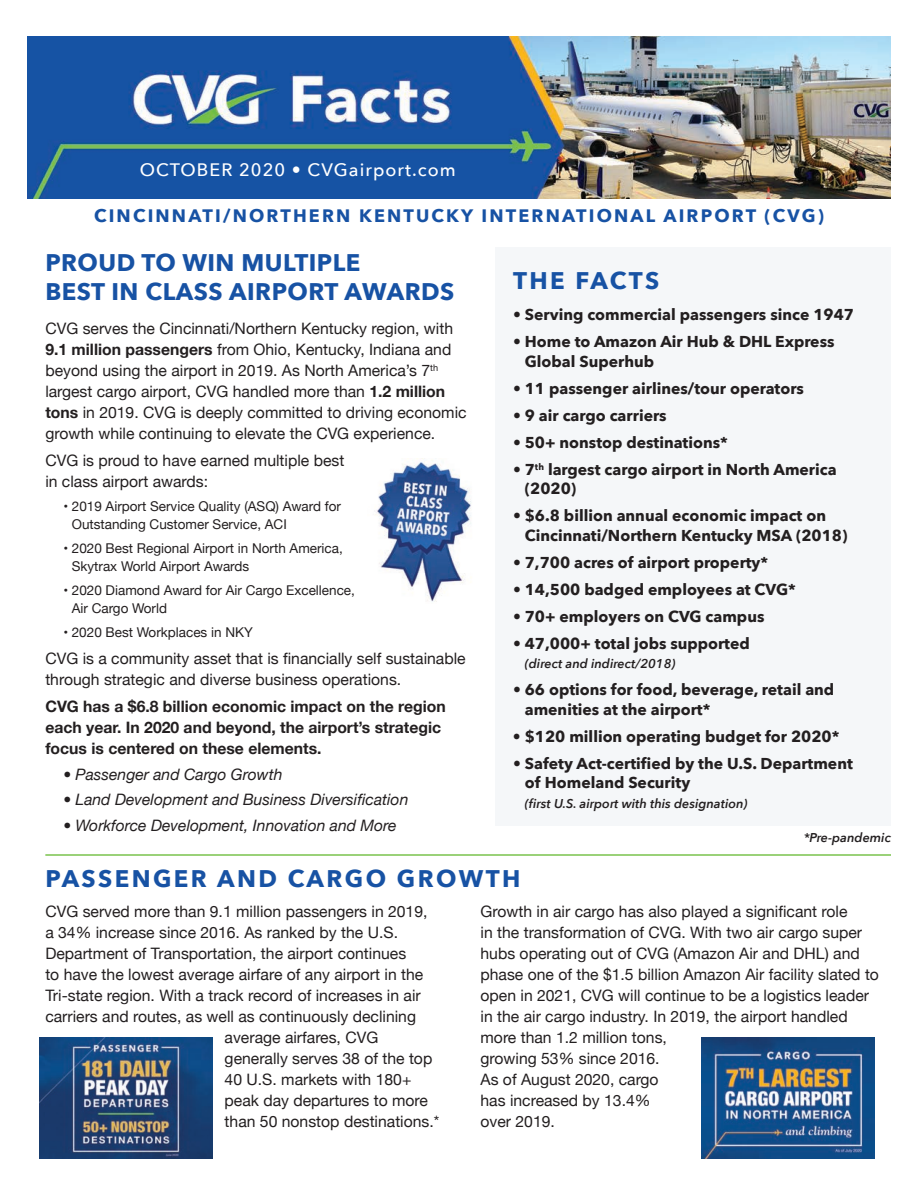
<style>
.page{position:relative;width:918px;height:1188px;background:#fff}
.page>*{position:absolute;margin:0;border:0;box-sizing:border-box;transform-origin:0 0}
.Headline{font:700 24px/28.5px "Avenir Next";letter-spacing:.02em;color:#1752a4}
.Headline-2{font:700 24px "Avenir Next";letter-spacing:.1em;color:#1752a4}
.Headline-3{font:700 24px "Avenir Next";letter-spacing:.095em;color:#1752a4}
.Headline-4{font:700 18px "Avenir Next";letter-spacing:.12em;color:#1752a4}
.t1{font:500 18px "Avenir Next";letter-spacing:.06em;color:#fff}
.Itals{font:15.75px/21px "Helvetica Neue";color:#231f20}
.Body_Sans{font:700 15.75px/19.5px "Avenir Next";color:#231f20}
.Body_Sans-2{font:15.75px/21px "Helvetica Neue";color:#231f20}
.Body_Sans-3{font:700 15.75px/21px "Helvetica Neue";color:#231f20}
.Itals-2{font:italic 15.75px "Helvetica Neue";color:#231f20}
.Body_Sans-4{font:13.5px/18px "Helvetica Neue";color:#231f20}
.Body_Sans-5{font:italic 600 12.75px "Avenir Next";color:#231f20}
.s1{font-weight:700}
</style>
<div class="page">
<img style="left:375px;top:458px;width:96px;height:144px">
<img style="left:27px;top:37px;width:864px;height:162px">
<div style="left:495px;top:247px;width:396px;height:579px;background:#f5f7f9"></div>
<img style="left:39px;top:1037px;width:173px;height:122px">
<img style="left:702px;top:1037px;width:172px;height:122px">
<hr style="left:45px;top:854px;width:846px;height:2px;background:#7ac24d">
<p class="t1" style="left:140px;top:155px;width:318px">OCTOBER 2020 • CVGairport.com</p>
<p class="Headline-4" style="left:94px;top:200px;width:731px">CINCINNATI/NORTHERN KENTUCKY INTERNATIONAL AIRPORT (CVG)</p>
<p class="Headline" style="left:45px;top:248px;width:411px">PROUD TO WIN MULTIPLE<br>BEST IN CLASS AIRPORT AWARDS</p>
<p class="Body_Sans-2" style="left:45px;top:319px;width:423px">CVG serves the Cincinnati/Northern Kentucky region, with <span class="s1">9.1 million passengers</span> from Ohio, Kentucky, Indiana and beyond using the airport in 2019. As North America’s 7<sup>th </sup>largest cargo airport, CVG handled more than <span class="s1">1.2 million tons</span> in 2019. CVG is deeply committed to driving economic growth while continuing to elevate the CVG experience.</p>
<p class="Body_Sans-2" style="left:45px;top:451px;width:301px">CVG is proud to have earned multiple best in class airport awards:</p>
<p class="Body_Sans-4" style="left:72px;top:498px;width:271px;text-indent:-8px">• 2019 Airport Service Quality (ASQ) Award for<br>Outstanding Customer Service, ACI</p>
<p class="Body_Sans-4" style="left:72px;top:540px;width:273px;text-indent:-8px">• 2020 Best Regional Airport in North America,<br>Skytrax World Airport Awards</p>
<p class="Body_Sans-4" style="left:72px;top:582px;width:285px;text-indent:-8px">• 2020 Diamond Award for Air Cargo Excellence,<br>Air Cargo World</p>
<p class="Body_Sans-4" style="left:63px;top:624px;width:191px">• 2020 Best Workplaces in NKY</p>
<p class="Body_Sans-2" style="left:45px;top:649px;width:422px">CVG is a community asset that is financially self sustainable through strategic and diverse business operations.</p>
<p class="Body_Sans-3" style="left:45px;top:697px;width:402px">CVG has a $6.8 billion economic impact on the region each year. In 2020 and beyond, the airport’s strategic focus is centered on these elements.</p>
<p class="Itals-2" style="left:63px;top:763px;width:221px">• Passenger and Cargo Growth</p>
<p class="Itals-2" style="left:63px;top:788px;width:347px">• Land Development and Business Diversification</p>
<p class="Itals-2" style="left:63px;top:814px;width:335px">• Workforce Development, Innovation and More</p>
<p class="Headline-3" style="left:513px;top:260px;width:148px">THE FACTS</p>
<p class="Body_Sans" style="left:513px;top:305px;width:343px">• Serving commercial passengers since 1947</p>
<p class="Body_Sans" style="left:525px;top:332px;width:311px;text-indent:-12px">• Home to Amazon Air Hub &amp; DHL Express<br>Global Superhub</p>
<p class="Body_Sans" style="left:513px;top:378px;width:293px">• 11 passenger airlines/tour operators</p>
<p class="Body_Sans" style="left:513px;top:405px;width:155px">• 9 air cargo carriers</p>
<p class="Body_Sans" style="left:513px;top:432px;width:216px">• 50+ nonstop destinations*</p>
<p class="Body_Sans" style="left:525px;top:459px;width:313px;text-indent:-12px">• 7<sup>th</sup> largest cargo airport in North America (2020)</p>
<p class="Body_Sans" style="left:525px;top:506px;width:324px;text-indent:-12px">• $6.8 billion annual economic impact on<br>Cincinnati/Northern Kentucky MSA (2018)</p>
<p class="Body_Sans" style="left:513px;top:552px;width:257px">• 7,700 acres of airport property*</p>
<p class="Body_Sans" style="left:513px;top:579px;width:284px">• 14,500 badged employees at CVG*</p>
<p class="Body_Sans" style="left:513px;top:606px;width:253px">• 70+ employers on CVG campus</p>
<p class="Body_Sans" style="left:513px;top:633px;width:238px">• 47,000+ total jobs supported</p>
<p class="Body_Sans-5" style="left:525px;top:653px;width:152px">(direct and indirect/2018)</p>
<p class="Body_Sans" style="left:525px;top:680px;width:311px;text-indent:-12px">• 66 options for food, beverage, retail and amenities at the airport*</p>
<p class="Body_Sans" style="left:513px;top:726px;width:328px">• $120 million operating budget for 2020*</p>
<p class="Body_Sans" style="left:525px;top:753px;width:330px;text-indent:-12px">• Safety Act-certified by the U.S. Department of Homeland Security</p>
<p class="Body_Sans-5" style="left:525px;top:792px;width:224px">(first U.S. airport with this designation)</p>
<p class="Body_Sans-5" style="left:804px;top:826px;width:89px">*Pre-pandemic</p>
<p class="Headline-2" style="left:45px;top:858px;width:477px">PASSENGER AND CARGO GROWTH</p>
<p class="Itals" style="left:45px;top:902px;width:384px">CVG served more than 9.1 million passengers in 2019,</p>
<p class="Itals" style="left:45px;top:923px;width:354px">a 34% increase since 2016. As ranked by the U.S.</p>
<p class="Itals" style="left:45px;top:944px;width:362px">Department of Transportation, the airport continues</p>
<p class="Itals" style="left:45px;top:965px;width:380px">to have the lowest average airfare of any airport in the</p>
<p class="Itals" style="left:45px;top:986px;width:377px">Tri-state region. With a track record of increases in air</p>
<p class="Itals" style="left:45px;top:1007px;width:372px">carriers and routes, as well as continuously declining</p>
<p class="Itals" style="left:225px;top:1028px;width:155px">average airfares, CVG</p>
<p class="Itals" style="left:225px;top:1049px;width:209px">generally serves 38 of the top</p>
<p class="Itals" style="left:225px;top:1070px;width:188px">40 U.S. markets with 180+</p>
<p class="Itals" style="left:225px;top:1091px;width:205px">peak day departures to more</p>
<p class="Itals" style="left:225px;top:1112px;width:216px">than 50 nonstop destinations.*</p>
<p class="Itals" style="left:481px;top:902px;width:400px">Growth in air cargo has also played a significant role<br>in the transformation of CVG. With two air cargo super hubs operating out of CVG (Amazon Air and DHL) and phase one of the $1.5 billion Amazon Air facility slated to open in 2021, CVG will continue to be a logistics leader in the air cargo industry. In 2019, the airport handled more than 1.2 million tons,<br>growing 53% since 2016.<br>As of August 2020, cargo<br>has increased by 13.4%<br>over 2019.</p>
</div>
